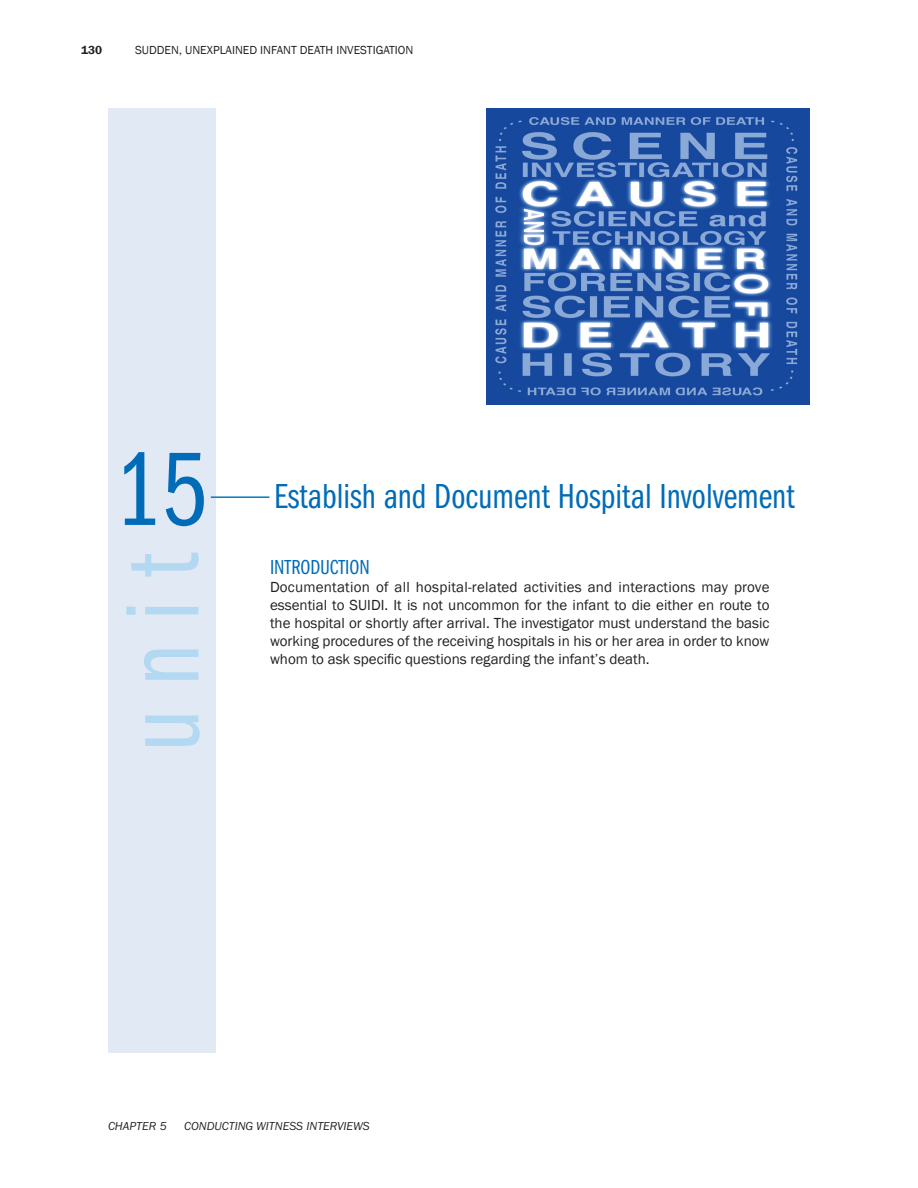
<style>
.page{position:relative;width:918px;height:1188px;background:#fff}
.page>*{position:absolute;margin:0;border:0;box-sizing:border-box;transform-origin:0 0}
.t1{font:108px "Franklin Gothic Book Cmpr";color:#b3d9f2}
.t2{font:108px "Franklin Gothic Book Cmpr";color:#006cb7}
.Textbook_Unit_Headin{font:36px "Franklin Gothic Book Cmpr";color:#006cb7}
.Textbook_Body_Text_L{font:21px "Franklin Gothic Book Cmpr";color:#006cb7}
.Textbook_Body_Text_L-2{font:15px/18px "Franklin Gothic";color:#231f20;text-align:justify}
.t3{font:12px "Franklin Gothic";color:#231f20}
.t4{font:italic 12px "Franklin Gothic";color:#231f20}
.t5{font:600 12px "Franklin Gothic";color:#231f20}
</style>
<div class="page">
<img style="left:486px;top:108px;width:324px;height:297px">
<div style="left:108px;top:108px;width:108px;height:945px;background:#e1e9f5"></div>
<hr style="left:211px;top:496px;width:58px;height:2px;background:#007bc3">
<p class="t5" style="left:81px;top:43px;width:23px">130</p>
<p class="t3" style="left:135px;top:43px;width:280px">SUDDEN, UNEXPLAINED INFANT DEATH INVESTIGATION</p>
<p class="t2" style="left:116px;top:430px;width:94px">15</p>
<p class="t1" style="left:104px;top:751px;width:201px;rotate:-90deg">u n i t</p>
<p class="Textbook_Unit_Headin" style="left:274px;top:476px;width:522px">Establish and Document Hospital Involvement</p>
<p class="Textbook_Body_Text_L" style="left:270px;top:556px;width:101px">INTRODUCTION</p>
<p class="Textbook_Body_Text_L-2" style="left:270px;top:579px;width:501px">Documentation of all hospital-related activities and interactions may prove essential to SUIDI. It is not uncommon for the infant to die either en route to the hospital or shortly after arrival. The investigator must understand the basic working procedures of the receiving hospitals in his or her area in order to know whom to ask specific questions regarding the infant’s death.</p>
<p class="t4" style="left:108px;top:1119px;width:60px">CHAPTER 5</p>
<p class="t4" style="left:184px;top:1119px;width:187px">CONDUCTING WITNESS INTERVIEWS</p>
</div>
